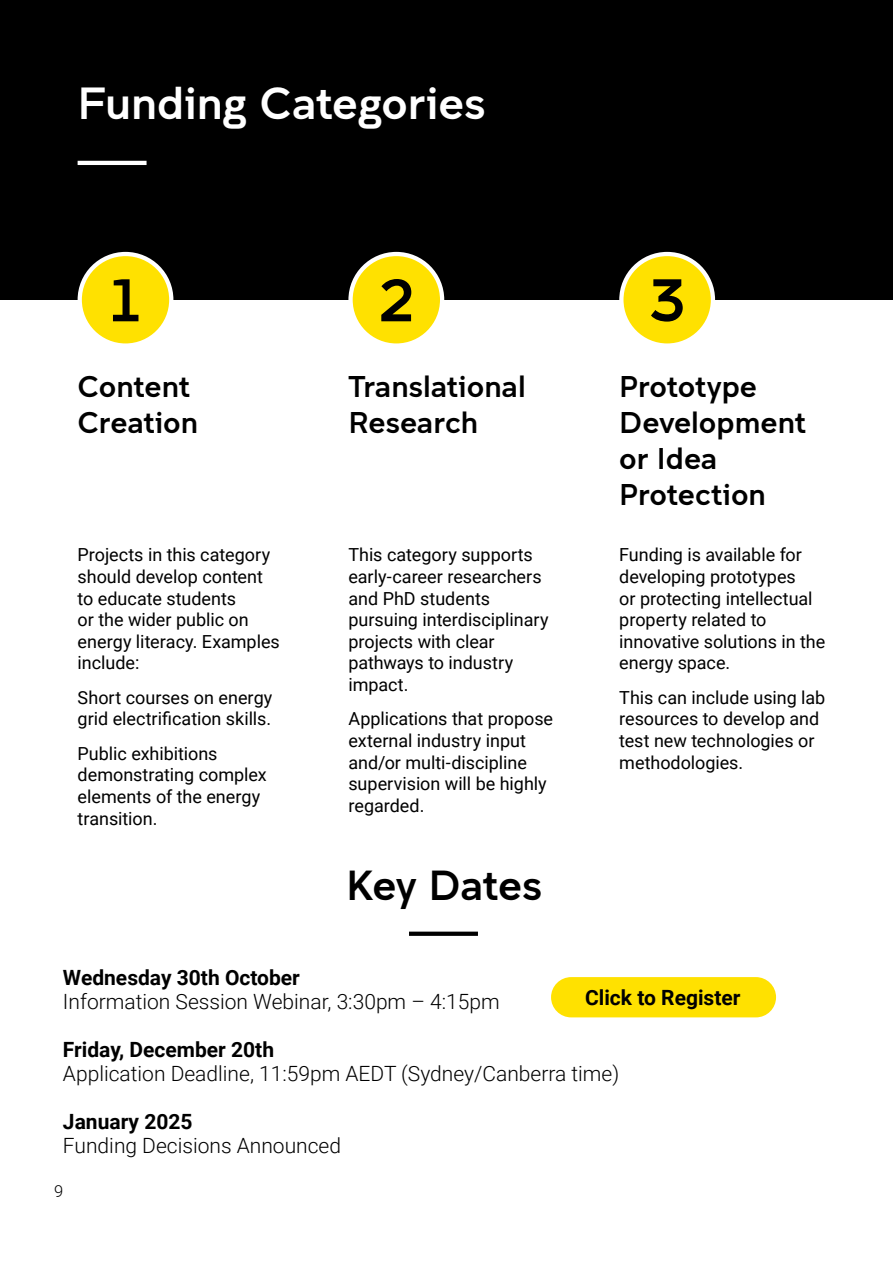
<style>
.page{position:relative;width:893px;height:1263px;background:#fff}
.page>*{position:absolute;margin:0;border:0;box-sizing:border-box;transform-origin:0 0}
.t1{font:60px "Clancy";color:#000}
.t2{font:45px "Clancy";letter-spacing:-.01em;color:#fff}
.t3{font:42px "Clancy";letter-spacing:-.015em;color:#000}
.t4{font:30px/36px "Clancy";color:#000}
.t5{font:300 21px "Roboto";color:#000}
.t6{font:700 21px "Roboto";color:#000}
.t7{font:18px/21.6px "Roboto";color:#000}
.t8{font:300 16.5px "Roboto";color:#000}
</style>
<div class="page">
<div style="left:0;top:0;width:893px;height:300px;background:#000"></div>
<div style="left:80px;top:254px;width:91px;height:92px;background:#ffe100;border-radius:50%"></div>
<div style="left:78px;top:252px;width:95px;height:96px;border:4px solid #fff;border-radius:50%"></div>
<div style="left:351px;top:254px;width:91px;height:92px;background:#ffe100;border-radius:50%"></div>
<div style="left:348px;top:252px;width:96px;height:96px;border:4px solid #fff;border-radius:50%"></div>
<hr style="left:78px;top:161px;width:69px;height:4px;background:#fff">
<div style="left:621px;top:254px;width:92px;height:92px;background:#ffe100;border-radius:50%"></div>
<div style="left:619px;top:252px;width:96px;height:96px;border:4px solid #fff;border-radius:50%"></div>
<svg style="left:409px;top:932px;width:69px;height:4px"></svg>
<div style="left:551px;top:977px;width:225px;height:40px;background:#ffe100;border-radius:20px"></div>
<h2 class="t2" style="left:78px;top:77px;width:410px">Funding Categories</h2>
<h1 class="t1" style="left:108px;top:266px;width:37px">1</h1>
<h1 class="t1" style="left:378px;top:266px;width:37px">2</h1>
<h1 class="t1" style="left:649px;top:266px;width:39px">3</h1>
<h3 class="t4" style="left:78px;top:368px;width:122px">Content<br>Creation</h3>
<h3 class="t4" style="left:348px;top:368px;width:179px">Translational<br>Research</h3>
<h3 class="t4" style="left:619px;top:368px;width:188px">Prototype<br>Development or Idea<br>Protection</h3>
<p class="t7" style="left:78px;top:543px;width:204px">Projects in this category should develop content to educate students<br>or the wider public on energy literacy. Examples include:</p>
<p class="t7" style="left:78px;top:686px;width:196px">Short courses on energy grid electrification skills.</p>
<p class="t7" style="left:78px;top:742px;width:191px">Public exhibitions demonstrating complex elements of the energy transition.</p>
<p class="t7" style="left:348px;top:544px;width:202px">This category supports early-career researchers and PhD students pursuing interdisciplinary projects with clear pathways to industry impact.</p>
<p class="t7" style="left:348px;top:707px;width:206px">Applications that propose external industry input and/or multi-discipline supervision will be highly regarded.</p>
<h3 class="t3" style="left:346px;top:861px;width:197px">Key Dates</h3>
<p class="t7" style="left:619px;top:544px;width:208px">Funding is available for developing prototypes<br>or protecting intellectual property related to innovative solutions in the energy space.</p>
<p class="t7" style="left:619px;top:686px;width:208px">This can include using lab resources to develop and test new technologies or methodologies.</p>
<p class="t6" style="left:63px;top:963px;width:238px">Wednesday 30th October</p>
<p class="t5" style="left:63px;top:987px;width:438px">Information Session Webinar, 3:30pm – 4:15pm</p>
<p class="t6" style="left:63px;top:1035px;width:213px">Friday, December 20th</p>
<p class="t5" style="left:63px;top:1059px;width:558px">Application Deadline, 11:59pm AEDT (Sydney/Canberra time)</p>
<p class="t6" style="left:63px;top:1107px;width:131px">January 2025</p>
<p class="t5" style="left:63px;top:1131px;width:280px">Funding Decisions Announced</p>
<p class="t6" style="left:585px;top:983px;width:157px">Click to Register</p>
<p class="t8" style="left:54px;top:1180px;width:11px">9</p>
</div>
